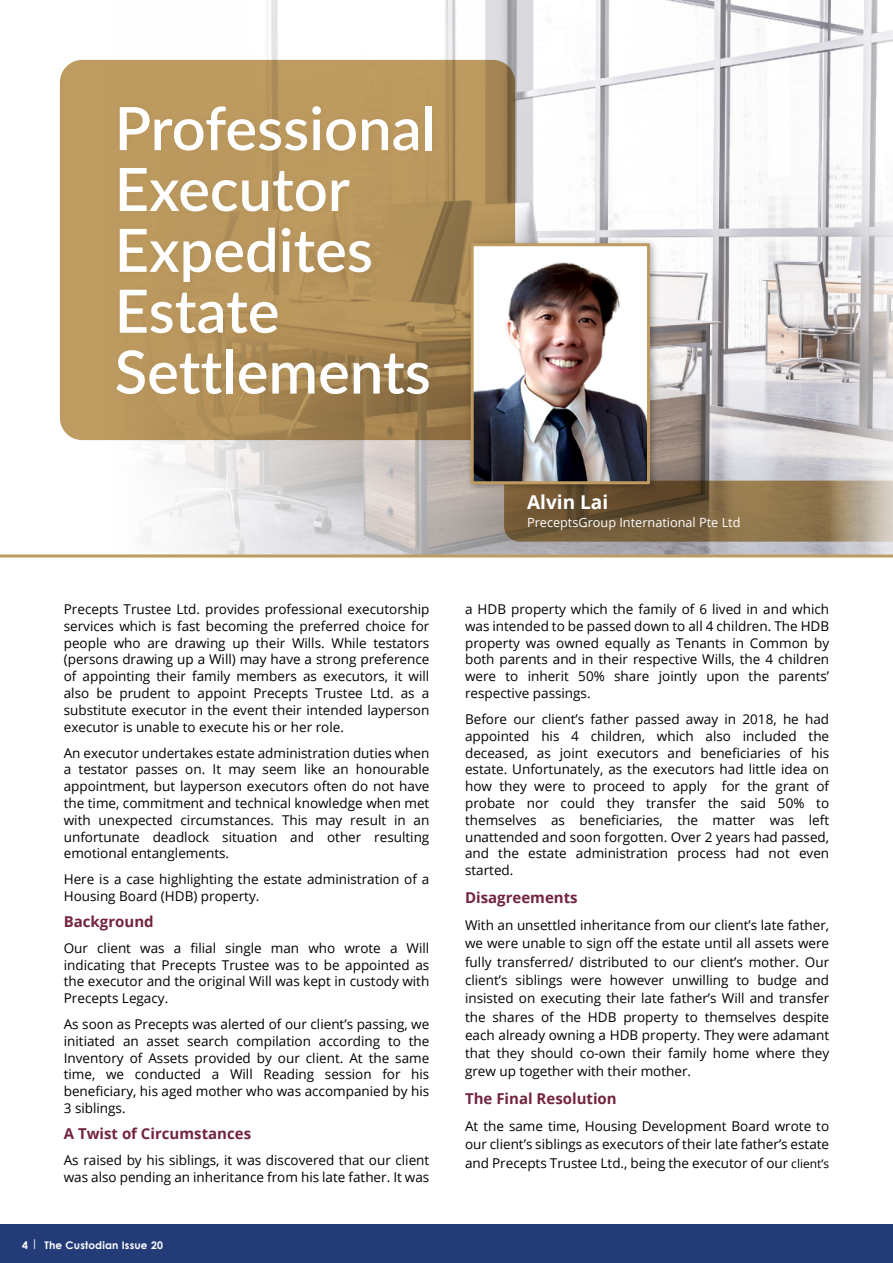
<style>
.page{position:relative;width:893px;height:1263px;background:#fff}
.page>*{position:absolute;margin:0;border:0;box-sizing:border-box;transform-origin:0 0}
.t1{font:600 59.7px/60.9px "Lato";color:#fff}
.t2{font:700 19.05px "Open Sans";color:#fff}
.t3{font:700 15px "Open Sans";color:#72253d}
.t4{font:13.5px/16.8px "Open Sans";color:#000;text-align:justify}
.t5{font:12.75px "Open Sans";color:#fff}
.t6{font:700 10.5px "Century Gothic";letter-spacing:.015em;color:#fff}
.s1{font-size:12px}
</style>
<div class="page">
<img style="left:110px;top:0;width:719px;height:554px">
<svg style="left:60px;top:60px;width:455px;height:380px;background:#b19059"></svg>
<svg style="left:504px;top:481px;width:325px;height:61px;background:#79613e"></svg>
<img style="left:829px;top:0;width:64px;height:554px">
<div style="left:0;top:1225px;width:893px;height:38px;background:#233c78"></div>
<img style="left:114px;top:102px;width:324px;height:298px">
<hr style="left:0;top:554px;width:893px;height:3px;background:#be9b60">
<img style="left:465px;top:238px;width:195px;height:256px">
<div style="left:472px;top:245px;width:176px;height:238px;background:#fff"></div>
<img style="left:475px;top:263px;width:171px;height:217px">
<div style="left:471px;top:243px;width:179px;height:241px;border:3px solid #be9b60"></div>
<h1 class="t1" style="left:115px;top:101px;width:323px">Professional<br>Executor<br>Expedites<br>Estate<br>Settlements</h1>
<p class="t4" style="left:64px;top:602px;width:367px">Precepts Trustee Ltd. provides professional executorship services which is fast becoming the preferred choice for people who are drawing up their Wills. While testators (persons drawing up a Will) may have a strong preference of appointing their family members as executors, it will also be prudent to appoint Precepts Trustee Ltd. as a substitute executor in the event their intended layperson executor is unable to execute his or her role.</p>
<p class="t4" style="left:64px;top:745px;width:367px">An executor undertakes estate administration duties when a testator passes on. It may seem like an honourable appointment, but layperson executors often do not have the time, commitment and technical knowledge when met with unexpected circumstances. This may result in an unfortunate deadlock situation and other resulting emotional entanglements.</p>
<p class="t4" style="left:64px;top:872px;width:367px">Here is a case highlighting the estate administration of a<br>Housing Board (HDB) property.</p>
<p class="t3" style="left:64px;top:915px;width:91px">Background</p>
<p class="t4" style="left:64px;top:941px;width:367px">Our client was a filial single man who wrote a Will indicating that Precepts Trustee was to be appointed as the executor and the original Will was kept in custody with Precepts Legacy.</p>
<p class="t4" style="left:64px;top:1017px;width:367px">As soon as Precepts was alerted of our client’s passing, we initiated an asset search compilation according to the Inventory of Assets provided by our client. At the same time, we conducted a Will Reading session for his beneficiary, his aged mother who was accompanied by his 3 siblings.</p>
<p class="t3" style="left:64px;top:1127px;width:189px">A Twist of Circumstances</p>
<p class="t4" style="left:64px;top:1153px;width:367px">As raised by his siblings, it was discovered that our client was also pending an inheritance from his late father. It was</p>
<p class="t6" style="left:22px;top:1241px;width:142px">4 | The Custodian Issue 20</p>
<h2 class="t2" style="left:527px;top:495px;width:83px">Alvin Lai</h2>
<p class="t5" style="left:527px;top:517px;width:215px">PreceptsGroup International Pte Ltd</p>
<p class="t4" style="left:465px;top:602px;width:366px">a HDB property which the family of 6 lived in and which was intended to be passed down to all 4 children. The HDB property was owned equally as Tenants in Common by both parents and in their respective Wills, the 4 children were to inherit 50% share jointly upon the parents’ respective passings.</p>
<p class="t4" style="left:465px;top:712px;width:366px">Before our client’s father passed away in 2018, he had appointed his 4 children, which also included the deceased, as joint executors and beneficiaries of his estate. Unfortunately, as the executors had little idea on how they were to proceed to apply for the grant of probate nor could they transfer the said 50% to themselves as beneficiaries, the matter was left unattended and soon forgotten. Over 2 years had passed, and the estate administration process had not even started.</p>
<p class="t3" style="left:465px;top:891px;width:114px">Disagreements</p>
<p class="t4" style="left:465px;top:917px;width:366px;line-height:18.3px">With an unsettled inheritance from our client’s late father, we were unable to sign off the estate until all assets were fully transferred/ distributed to our client’s mother. Our client’s siblings were however unwilling to budge and insisted on executing their late father’s Will and transfer the shares of the HDB property to themselves despite each already owning a HDB property. They were adamant that they should co-own their family home where they grew up together with their mother.</p>
<p class="t3" style="left:465px;top:1092px;width:153px">The Final Resolution</p>
<p class="t4" style="left:465px;top:1118px;width:366px;line-height:18.3px">At the same time, Housing Development Board wrote to our client’s siblings as executors of their late father’s estate and Precepts Trustee Ltd., being the executor of our <span class="s1">client’s</span></p>
</div>
